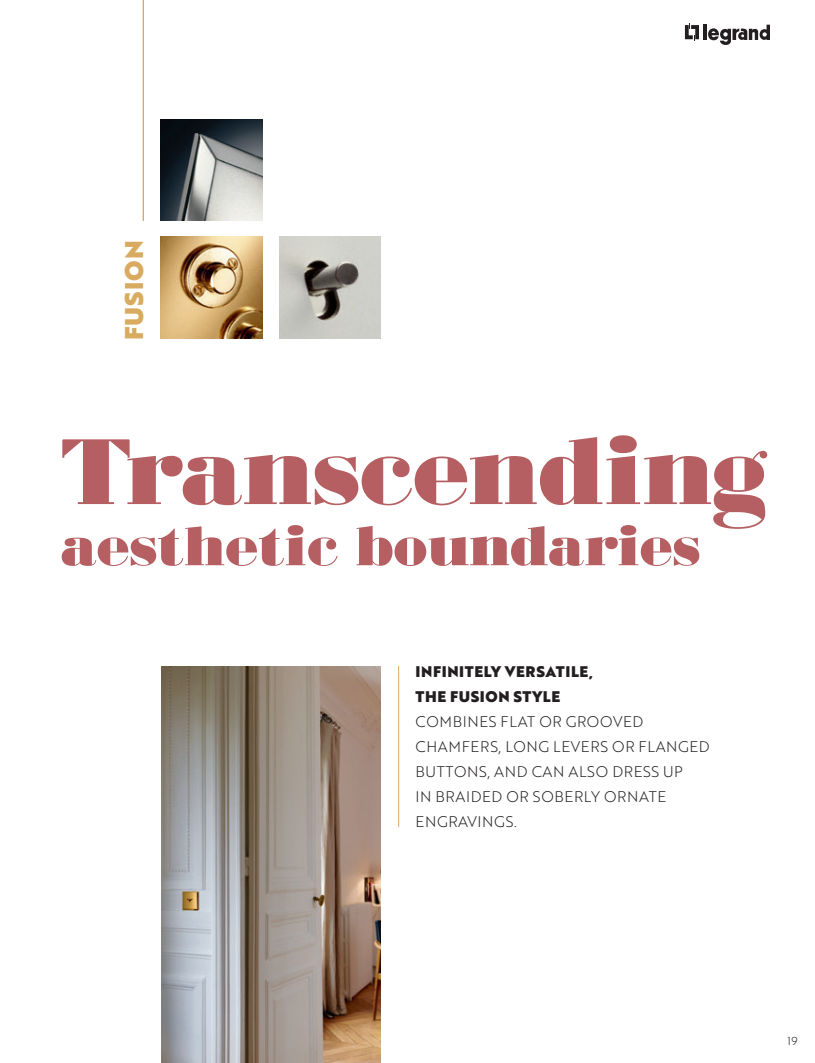
<style>
.page{position:relative;width:815px;height:1063px;background:#fff}
.page>*{position:absolute;margin:0;border:0;box-sizing:border-box;transform-origin:0 0}
.t1{font:96.25px "Bodoni Ultra FLF";color:#b65f62}
.t2{font:56.25px "Bodoni Ultra FLF";color:#b65f62}
.t3{font:25px "Brother 1816 Black";letter-spacing:.04em;color:#d8ab60}
.t4{font:15px/25px "Brother 1816 Light";letter-spacing:.04em;color:#231f20}
.t5{font:15px/25px "Brother 1816 Black";letter-spacing:.04em;color:#231f20}
.t6{font:11.25px "Brother 1816 Light";color:#231f20}
</style>
<div class="page">
<svg style="left:685px;top:24px;width:14px;height:16px"></svg>
<hr style="left:703px;top:25px;width:4px;height:15px;background:#231f20">
<svg style="left:708px;top:25px;width:62px;height:20px"></svg>
<hr style="left:398px;top:666px;width:1px;height:161px;background:#d8ab60">
<hr style="left:143px;top:0;width:1px;height:221px;background:#bd8d50">
<img style="left:161px;top:237px;width:101px;height:101px">
<img style="left:161px;top:119px;width:101px;height:102px">
<img style="left:161px;top:666px;width:220px;height:397px">
<img style="left:279px;top:237px;width:102px;height:101px">
<h3 class="t3" style="left:115px;top:340px;width:101px;rotate:-90deg">FUSION</h3>
<h1 class="t1" style="left:60px;top:417px;width:708px">Transcending</h1>
<h2 class="t2" style="left:61px;top:514px;width:641px">aesthetic boundaries</h2>
<p class="t5" style="left:416px;top:659px;width:179px">INFINITELY VERSATILE,<br>THE FUSION STYLE</p>
<p class="t4" style="left:416px;top:708px;width:296px">COMBINES FLAT OR GROOVED<br>CHAMFERS, LONG LEVERS OR FLANGED<br>BUTTONS, AND CAN ALSO DRESS UP<br>IN BRAIDED OR SOBERLY ORNATE<br>ENGRAVINGS.</p>
<p class="t6" style="left:787px;top:1032px;width:12px">19</p>
</div>
